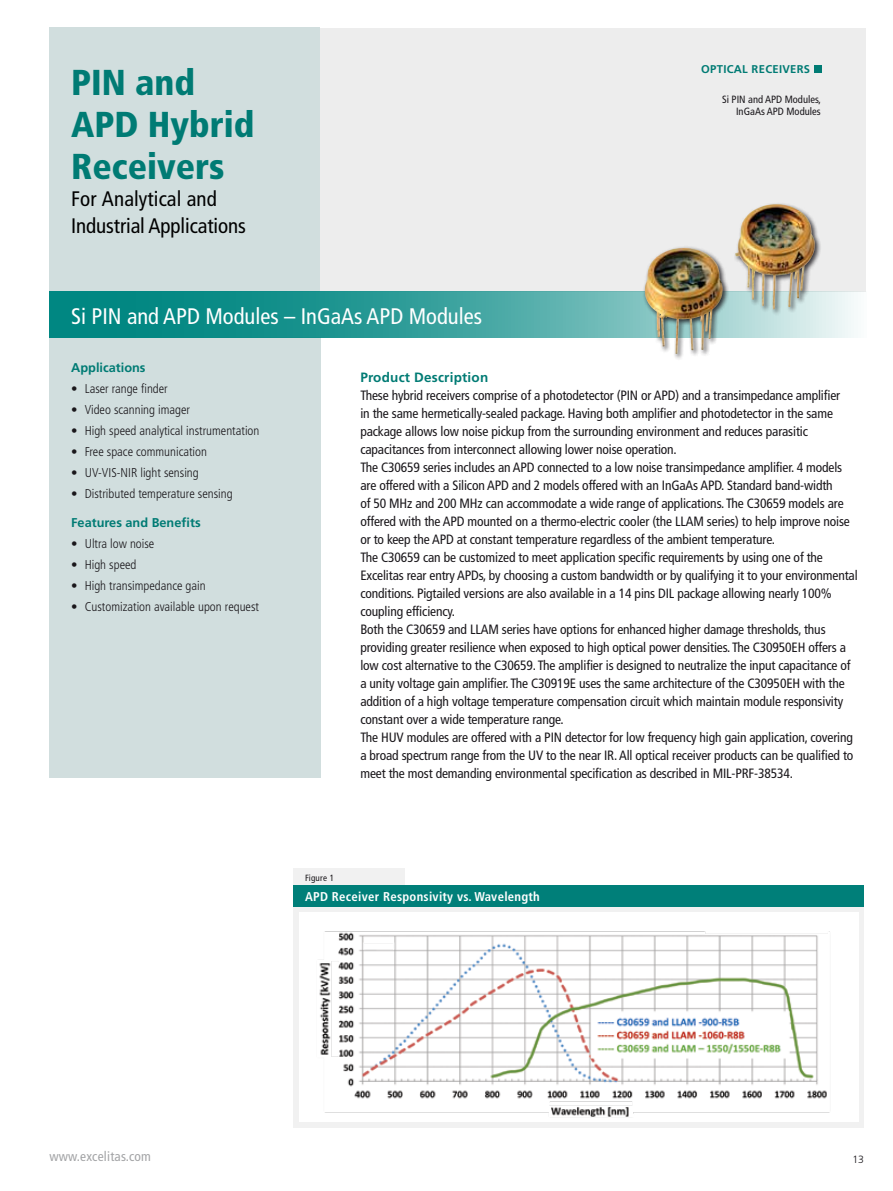
<style>
.page{position:relative;width:893px;height:1191px;background:#fff}
.page>*{position:absolute;margin:0;border:0;box-sizing:border-box;transform-origin:0 0}
.t1{font:900 condensed 36px/42px "Frutiger";color:#007b74}
.t2{font:condensed 22.5px "Frutiger";color:#fff}
.t3{font:condensed 21px/27px "Frutiger";letter-spacing:-.005em;color:#000}
.t4{font:condensed 13.5px/18px "Frutiger";letter-spacing:-.01em;color:#1a171b}
.t5{font:700 13.5px "Frutiger";letter-spacing:.015em;color:#007b74}
.t6{font:condensed 13.5px "Frutiger";letter-spacing:.015em;color:#a3a4a6}
.t7{font:300 condensed 12.75px "Frutiger";color:#1a171b}
.t8{font:700 condensed 12.75px "Frutiger";letter-spacing:.02em;color:#fff}
.t9{font:700 12.75px "Frutiger";color:#007b74}
.t10{font:700 11.25px "Frutiger";letter-spacing:.025em;color:#007b74}
.t11{font:condensed 10.5px/12px "Frutiger";color:#1a171b;text-align:right}
.t12{font:300 10.5px "Frutiger";color:#1a171b}
.t13{font:condensed 9px "Frutiger";letter-spacing:.025em;color:#1a171b}
</style>
<div class="page">
<div style="left:320px;top:28px;width:545px;height:263px;background:#ededed"></div>
<div style="left:49px;top:28px;width:271px;height:264px;background:#d1dede"></div>
<div style="left:49px;top:337px;width:272px;height:441px;background:#d1dede"></div>
<svg style="left:49px;top:291px;width:817px;height:47px;background:#42a5a1"></svg>
<div style="left:814px;top:65px;width:8px;height:8px;background:#007b74"></div>
<div style="left:642px;top:245px;width:87px;height:115px;background:#1a171b;opacity:.85"></div>
<img style="left:644px;top:248px;width:79px;height:106px">
<div style="left:733px;top:202px;width:89px;height:114px;background:#1a171b;opacity:.85"></div>
<img style="left:735px;top:206px;width:67px;height:104px">
<div style="left:293px;top:868px;width:112px;height:17px;background:#f1f1f1"></div>
<div style="left:293px;top:885px;width:571px;height:22px;background:#007f79"></div>
<div style="left:293px;top:907px;width:571px;height:220px;background:#f1f1f1"></div>
<div style="left:299px;top:912px;width:559px;height:209px;background:#fff"></div>
<img style="left:319px;top:931px;width:511px;height:186px">
<h1 class="t1" style="left:71px;top:62px;width:185px">PIN and<br>APD Hybrid<br>Receivers</h1>
<h3 class="t3" style="left:71px;top:186px;width:176px">For Analytical and<br>Industrial Applications</h3>
<h2 class="t2" style="left:71px;top:303px;width:412px">Si PIN and APD Modules – InGaAs APD Modules</h2>
<p class="t10" style="left:701px;top:63px;width:103px">optical Receivers</p>
<p class="t11" style="left:722px;top:93px;width:100px">Si PIN and APD Modules,<br>InGaAs APD Modules</p>
<p class="t9" style="left:71px;top:360px;width:76px">Applications</p>
<p class="t7" style="left:71px;top:381px;width:98px">• Laser range finder</p>
<p class="t7" style="left:71px;top:402px;width:120px">• Video scanning imager</p>
<p class="t7" style="left:71px;top:423px;width:190px">• High speed analytical instrumentation</p>
<p class="t7" style="left:71px;top:444px;width:137px">• Free space communication</p>
<p class="t7" style="left:71px;top:465px;width:129px">• UV-VIS-NIR light sensing</p>
<p class="t7" style="left:71px;top:486px;width:163px">• Distributed temperature sensing</p>
<p class="t9" style="left:71px;top:515px;width:131px">Features and Benefits</p>
<p class="t7" style="left:71px;top:536px;width:85px">• Ultra low noise</p>
<p class="t7" style="left:71px;top:557px;width:67px">• High speed</p>
<p class="t7" style="left:71px;top:578px;width:136px">• High transimpedance gain</p>
<p class="t7" style="left:71px;top:599px;width:189px">• Customization available upon request</p>
<p class="t5" style="left:360px;top:370px;width:129px">Product Description</p>
<p class="t4" style="left:360px;top:387px;width:499px">These hybrid receivers comprise of a photodetector (PIN or APD) and a transimpedance amplifier<br>in the same hermetically-sealed package. Having both amplifier and photodetector in the same package allows low noise pickup from the surrounding environment and reduces parasitic capacitances from interconnect allowing lower noise operation.<br>The C30659 series includes an APD connected to a low noise transimpedance amplifier. 4 models are offered with a Silicon APD and 2 models offered with an InGaAs APD. Standard band-width<br>of 50 MHz and 200 MHz can accommodate a wide range of applications. The C30659 models are offered with the APD mounted on a thermo-electric cooler (the LLAM series) to help improve noise or to keep the APD at constant temperature regardless of the ambient temperature.<br>The C30659 can be customized to meet application specific requirements by using one of the Excelitas rear entry APDs, by choosing a custom bandwidth or by qualifying it to your environmental conditions. Pigtailed versions are also available in a 14 pins DIL package allowing nearly 100% coupling efficiency.<br>Both the C30659 and LLAM series have options for enhanced higher damage thresholds, thus providing greater resilience when exposed to high optical power densities. The C30950EH offers a low cost alternative to the C30659. The amplifier is designed to neutralize the input capacitance of a unity voltage gain amplifier. The C30919E uses the same architecture of the C30950EH with the addition of a high voltage temperature compensation circuit which maintain module responsivity constant over a wide temperature range.<br>The HUV modules are offered with a PIN detector for low frequency high gain application, covering a broad spectrum range from the UV to the near IR. All optical receiver products can be qualified to meet the most demanding environmental specification as described in MIL-PRF-38534.</p>
<p class="t13" style="left:305px;top:873px;width:30px">Figure 1</p>
<p class="t8" style="left:305px;top:889px;width:236px">APD Receiver Responsivity vs. Wavelength</p>
<p class="t6" style="left:49px;top:1148px;width:103px">www.excelitas.com</p>
<p class="t12" style="left:852px;top:1153px;width:13px">13</p>
</div>
